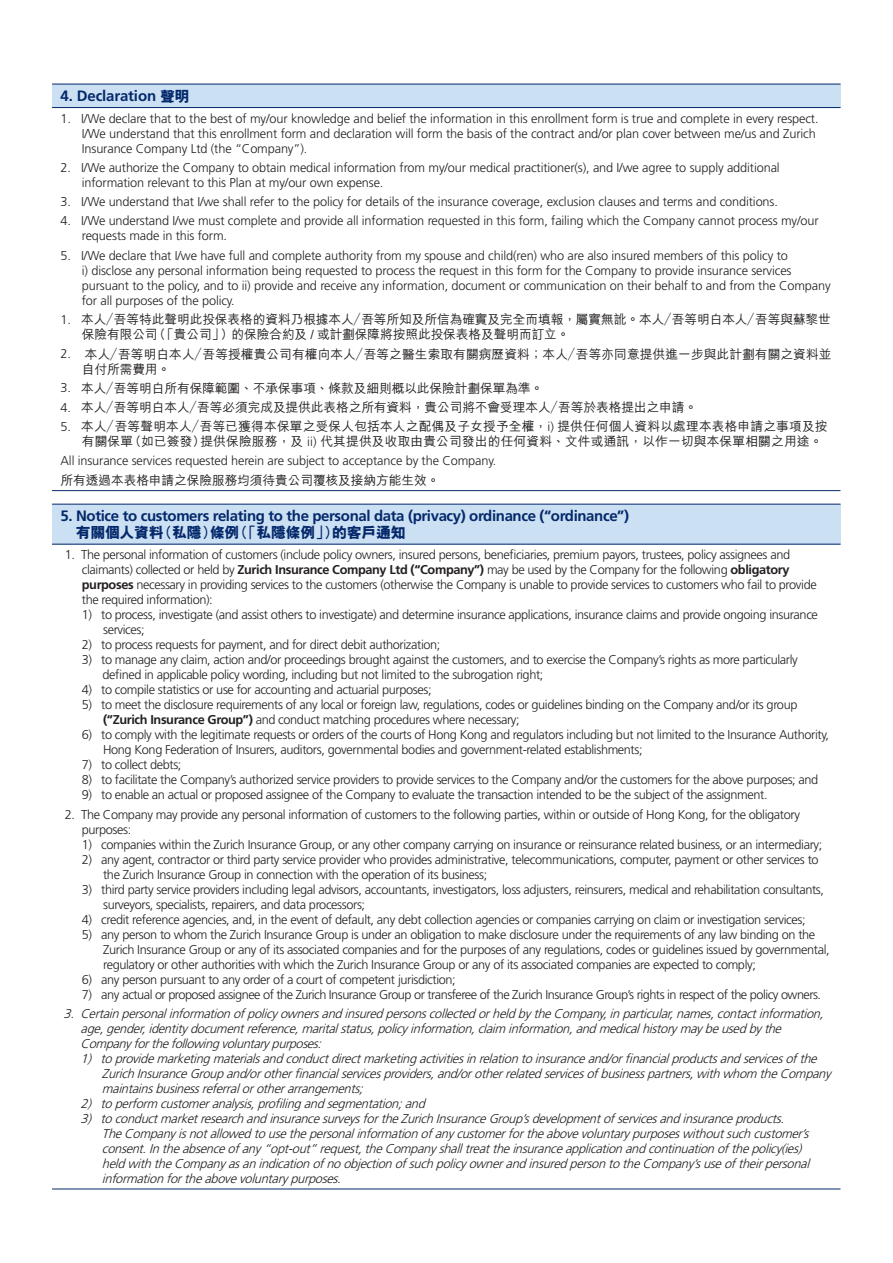
<style>
.page{position:relative;width:893px;height:1263px;background:#fff}
.page>*{position:absolute;margin:0;border:0;box-sizing:border-box;transform-origin:0 0}
.Optional_subheading{font:700 15px/17.2px "Frutiger LT Std";letter-spacing:-.025em;color:#04286b}
.B{font:300 12.75px/15px "Frutiger";letter-spacing:-.03em;color:#231f20}
.B-2{font:300 12.75px/15px "Frutiger";letter-spacing:-.01em;color:#231f20}
.B-3{font:italic 300 12.75px/15px "Frutiger";color:#231f20}
.B-4{font:500 12.75px/15px "M Hei";letter-spacing:-.01em;color:#231f20}
.B-5{font:500 12.75px/15px "M Hei";letter-spacing:.01em;color:#231f20}
.s1{font-family:"M Hei";font-weight:800}
.s2{font-family:"Frutiger";font-weight:300}
.s3{font-family:"Frutiger LT Std";font-weight:700}
.s4{font-weight:700}
</style>
<div class="page">
<div style="left:52px;top:84px;width:788px;height:24px;background:#cbe0f3"></div>
<hr style="left:52px;top:84px;width:788px;height:1px;background:#04286b">
<hr style="left:52px;top:107px;width:788px;height:1px;background:#04286b">
<hr style="left:52px;top:490px;width:788px;height:1px;background:#04286b">
<div style="left:52px;top:504px;width:788px;height:40px;background:#cbe0f3"></div>
<hr style="left:52px;top:1188px;width:788px;height:1px;background:#04286b">
<hr style="left:52px;top:504px;width:788px;height:1px;background:#04286b">
<hr style="left:52px;top:544px;width:788px;height:1px;background:#04286b">
<p class="Optional_subheading" style="left:61px;top:87px;width:131px">4. Declaration <span class="s1">聲明</span></p>
<p class="B-2" style="left:82px;top:111px;width:738px;text-indent:-21px">1. I/We declare that to the best of my/our knowledge and belief the information in this enrollment form is true and complete in every respect.<br>I/We understand that this enrollment form and declaration will form the basis of the contract and/or plan cover between me/us and Zurich<br>Insurance Company Ltd (the “Company”).</p>
<p class="B-2" style="left:82px;top:160px;width:699px;text-indent:-21px">2. I/We authorize the Company to obtain medical information from my/our medical practitioner(s), and I/we agree to supply additional information relevant to this Plan at my/our own expense.</p>
<p class="B-2" style="left:61px;top:194px;width:719px">3. I/We understand that I/we shall refer to the policy for details of the insurance coverage, exclusion clauses and terms and conditions.</p>
<p class="B-2" style="left:82px;top:213px;width:738px;text-indent:-21px">4. I/We understand I/we must complete and provide all information requested in this form, failing which the Company cannot process my/our requests made in this form.</p>
<p class="B-2" style="left:82px;top:248px;width:750px;text-indent:-21px">5. I/We declare that I/we have full and complete authority from my spouse and child(ren) who are also insured members of this policy to<br>i) disclose any personal information being requested to process the request in this form for the Company to provide insurance services pursuant to the policy, and to ii) provide and receive any information, document or communication on their behalf to and from the Company for all purposes of the policy.</p>
<p class="B-4" style="left:82px;top:312px;width:751px;text-indent:-21px"><span class="s2">1.</span> 本人／吾等特此聲明此投保表格的資料乃根據本人／吾等所知及所信為確實及完全而填報，屬實無訛。本人／吾等明白本人／吾等與蘇黎世保險有限公司（「貴公司」）的保險合約及 / 或計劃保障將按照此投保表格及聲明而訂立。</p>
<p class="B-4" style="left:82px;top:347px;width:751px;text-indent:-21px"><span class="s2">2.</span> 本人／吾等明白本人／吾等授權貴公司有權向本人／吾等之醫生索取有關病歷資料；本人／吾等亦同意提供進一步與此計劃有關之資料並自付所需費用。</p>
<p class="B-4" style="left:61px;top:381px;width:484px"><span class="s2">3.</span> 本人／吾等明白所有保障範圍、不承保事項、條款及細則概以此保險計劃保單為準。</p>
<p class="B-4" style="left:61px;top:400px;width:638px"><span class="s2">4.</span> 本人／吾等明白本人／吾等必須完成及提供此表格之所有資料，貴公司將不會受理本人／吾等於表格提出之申請。</p>
<p class="B-5" style="left:82px;top:419px;width:747px;text-indent:-21px"><span class="s2">5.</span> 本人／吾等聲明本人／吾等已獲得本保單之受保人包括本人之配偶及子女授予全權，<span class="s2">i)</span> 提供任何個人資料以處理本表格申請之事項及按有關保單（如已簽發）提供保險服務，及 <span class="s2">ii)</span> 代其提供及收取由貴公司發出的任何資料、文件或通訊，以作一切與本保單相關之用途。</p>
<p class="B-2" style="left:61px;top:453px;width:437px">All insurance services requested herein are subject to acceptance by the Company.</p>
<p class="B-4" style="left:61px;top:473px;width:380px">所有透過本表格申請之保險服務均須待貴公司覆核及接納方能生效。</p>
<p class="Optional_subheading" style="left:76px;top:507px;width:555px;text-indent:-15px">5. Notice to customers relating to the personal data (privacy) ordinance (“ordinance”)<span class="s1">有關個人資料（私隱）條例（「私隱條例」）的客戶通知</span></p>
<p class="B" style="left:82px;top:547px;width:736px;text-indent:-17px">1. The personal information of customers (include policy owners, insured persons, beneficiaries, premium payors, trustees, policy assignees and claimants) collected or held by <span class="s3">Zurich Insurance Company Ltd (“Company”)</span> may be used by the Company for the following <span class="s3">obligatory purposes</span> necessary in providing services to the customers (otherwise the Company is unable to provide services to customers who fail to provide the required information):</p>
<p class="B" style="left:103px;top:607px;width:716px;text-indent:-21px">1) to process, investigate (and assist others to investigate) and determine insurance applications, insurance claims and provide ongoing insurance services;</p>
<p class="B" style="left:82px;top:637px;width:360px">2) to process requests for payment, and for direct debit authorization;</p>
<p class="B" style="left:102px;top:652px;width:697px;text-indent:-21px">3) to manage any claim, action and/or proceedings brought against the customers, and to exercise the Company’s rights as more particularly defined in applicable policy wording, including but not limited to the subrogation right;</p>
<p class="B" style="left:82px;top:682px;width:351px">4) to compile statistics or use for accounting and actuarial purposes;</p>
<p class="B" style="left:103px;top:697px;width:696px;text-indent:-21px">5) to meet the disclosure requirements of any local or foreign law, regulations, codes or guidelines binding on the Company and/or its group <span class="s4">(“Zurich Insurance Group”)</span> and conduct matching procedures where necessary;</p>
<p class="B" style="left:103px;top:727px;width:727px;text-indent:-21px">6) to comply with the legitimate requests or orders of the courts of Hong Kong and regulators including but not limited to the Insurance Authority,<br>Hong Kong Federation of Insurers, auditors, governmental bodies and government-related establishments;</p>
<p class="B" style="left:82px;top:757px;width:101px">7) to collect debts;</p>
<p class="B" style="left:82px;top:772px;width:738px">8) to facilitate the Company’s authorized service providers to provide services to the Company and/or the customers for the above purposes; and</p>
<p class="B" style="left:82px;top:787px;width:687px">9) to enable an actual or proposed assignee of the Company to evaluate the transaction intended to be the subject of the assignment.</p>
<p class="B" style="left:82px;top:806px;width:720px;text-indent:-17px">2. The Company may provide any personal information of customers to the following parties, within or outside of Hong Kong, for the obligatory purposes:</p>
<p class="B" style="left:82px;top:836px;width:742px">1) companies within the Zurich Insurance Group, or any other company carrying on insurance or reinsurance related business, or an intermediary;</p>
<p class="B" style="left:103px;top:851px;width:717px;text-indent:-21px">2) any agent, contractor or third party service provider who provides administrative, telecommunications, computer, payment or other services to the Zurich Insurance Group in connection with the operation of its business;</p>
<p class="B" style="left:103px;top:881px;width:722px;text-indent:-21px">3) third party service providers including legal advisors, accountants, investigators, loss adjusters, reinsurers, medical and rehabilitation consultants, surveyors, specialists, repairers, and data processors;</p>
<p class="B" style="left:82px;top:911px;width:725px">4) credit reference agencies, and, in the event of default, any debt collection agencies or companies carrying on claim or investigation services;</p>
<p class="B" style="left:103px;top:926px;width:728px;text-indent:-21px">5) any person to whom the Zurich Insurance Group is under an obligation to make disclosure under the requirements of any law binding on the<br>Zurich Insurance Group or any of its associated companies and for the purposes of any regulations, codes or guidelines issued by governmental, regulatory or other authorities with which the Zurich Insurance Group or any of its associated companies are expected to comply;</p>
<p class="B" style="left:82px;top:971px;width:375px">6) any person pursuant to any order of a court of competent jurisdiction;</p>
<p class="B" style="left:82px;top:986px;width:741px">7) any actual or proposed assignee of the Zurich Insurance Group or transferee of the Zurich Insurance Group’s rights in respect of the policy owners.</p>
<p class="B-3" style="left:81px;top:1006px;width:748px;text-indent:-17px">3. Certainpersonalinformationofpolicy ownersandinsuredpersonscollectedorheldby theCompany,inparticular,names,contactinformation, age,gender,identity documentreference,maritalstatus,policy information,claim information,andmedicalhistory may beusedby the<br>Company forthefollowingvoluntary purposes:</p>
<p class="B-3" style="left:102px;top:1051px;width:730px;text-indent:-21px">1) toprovidemarketingmaterialsandconductdirectmarketingactivitiesinrelationtoinsuranceand/orfinancialproductsandservicesofthe<br>ZurichInsuranceGroupand/orotherfinancialservicesproviders,and/orotherrelatedservicesofbusinesspartners,withwhom theCompany maintainsbusinessreferralorotherarrangements;</p>
<p class="B-3" style="left:81px;top:1096px;width:349px">2) toperform customeranalysis,profilingandsegmentation;and</p>
<p class="B-3" style="left:102px;top:1111px;width:713px;text-indent:-21px">3) toconductmarketresearchandinsurancesurveysfortheZurichInsuranceGroup’sdevelopmentofservicesandinsuranceproducts.<br>TheCompany isnotallowedtousethepersonalinformationofany customerfortheabovevoluntary purposeswithoutsuchcustomer’s consent.Intheabsenceofany “opt-out”request,theCompany shalltreattheinsuranceapplicationandcontinuationofthepolicy(ies) heldwiththeCompany asanindicationofnoobjectionofsuchpolicy ownerandinsuredpersontotheCompany ’suseoftheirpersonal informationfortheabovevoluntary purposes.</p>
</div>
